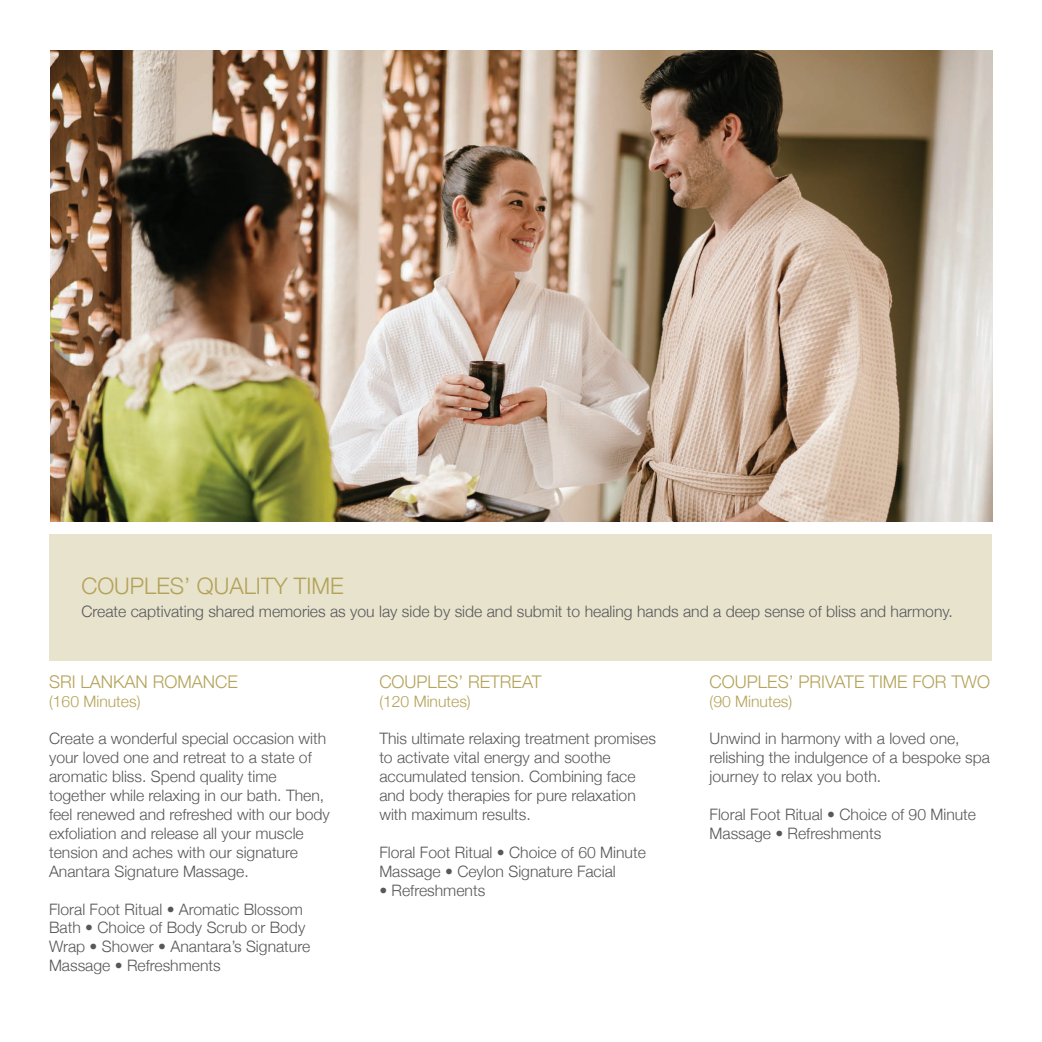
<style>
.page{position:relative;width:1042px;height:1042px;background:#fff}
.page>*{position:absolute;margin:0;border:0;box-sizing:border-box;transform-origin:0 0}
.t1{font:300 22.75px "Helvetica Neue";color:#b3a258}
.t2{font:300 17.5px "Helvetica Neue";color:#b4a358}
.t3{font:300 15.75px/18.9px "Helvetica Neue";color:#57585a}
.t4{font:300 15.75px "Helvetica Neue";color:#b4a358}
</style>
<div class="page">
<img style="left:50px;top:50px;width:942px;height:472px">
<div style="left:49px;top:534px;width:942px;height:126px;background:#e8e3cd"></div>
<h1 class="t1" style="left:81px;top:567px;width:264px">COUPLES’ QUALITY TIME</h1>
<p class="t3" style="left:81px;top:601px;width:873px">Create captivating shared memories as you lay side by side and submit to healing hands and a deep sense of bliss and harmony.</p>
<p class="t2" style="left:49px;top:667px;width:190px">SRI LANKAN ROMANCE</p>
<p class="t4" style="left:49px;top:688px;width:93px">(160 Minutes)</p>
<p class="t3" style="left:49px;top:728px;width:282px">Create a wonderful special occasion with your loved one and retreat to a state of aromatic bliss. Spend quality time together while relaxing in our bath. Then, feel renewed and refreshed with our body exfoliation and release all your muscle tension and aches with our signature Anantara Signature Massage.</p>
<p class="t3" style="left:49px;top:898px;width:263px">Floral Foot Ritual • Aromatic Blossom<br>Bath • Choice of Body Scrub or Body<br>Wrap • Shower • Anantara’s Signature<br>Massage • Refreshments</p>
<p class="t2" style="left:379px;top:667px;width:164px">COUPLES’ RETREAT</p>
<p class="t4" style="left:379px;top:688px;width:93px">(120 Minutes)</p>
<p class="t3" style="left:379px;top:728px;width:278px">This ultimate relaxing treatment promises to activate vital energy and soothe accumulated tension. Combining face and body therapies for pure relaxation with maximum results.</p>
<p class="t3" style="left:379px;top:841px;width:268px">Floral Foot Ritual • Choice of 60 Minute<br>Massage • Ceylon Signature Facial</p>
<p class="t3" style="left:379px;top:879px;width:107px">• Refreshments</p>
<p class="t2" style="left:709px;top:667px;width:282px">COUPLES’ PRIVATE TIME FOR TWO</p>
<p class="t4" style="left:709px;top:688px;width:84px">(90 Minutes)</p>
<p class="t3" style="left:709px;top:728px;width:282px">Unwind in harmony with a loved one, relishing the indulgence of a bespoke spa journey to relax you both.</p>
<p class="t3" style="left:709px;top:804px;width:268px">Floral Foot Ritual • Choice of 90 Minute<br>Massage • Refreshments</p>
</div>
